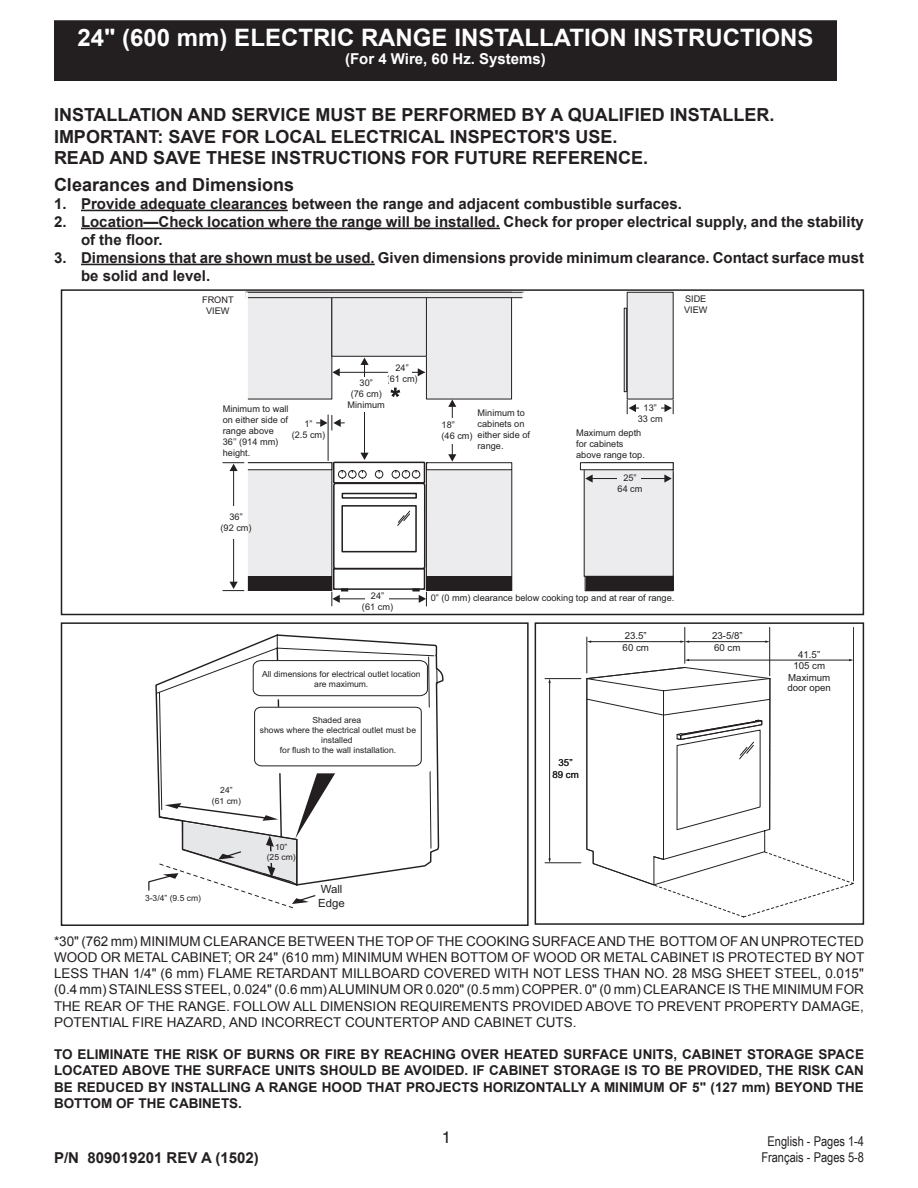
<style>
.page{position:relative;width:918px;height:1188px;background:#fff}
.page>*{position:absolute;margin:0;border:0;box-sizing:border-box;transform-origin:0 0}
.t1{font:700 24px "Arial";color:#fff}
.Instruction_Head_Hum{font:700 18px "Arial";color:#231f20}
.t2{font:16.5px "Helvetica";color:#231f20}
.Normal_Body_indent{font:700 15px/18px "Arial";color:#231f20}
.t3{font:700 15px "Arial";color:#fff}
.Normal_Body_no_parag{font:700 15px "Arial";color:#231f20}
.Normal_Body_no_parag-2{font:13.5px/16.2px "Arial";color:#231f20;text-align:justify}
.Normal_Body_no_parag-3{font:700 13.5px/16.2px "Arial";color:#231f20;text-align:justify}
.LNormal_Body_no_para{font:13.5px "Arial Narrow";color:#231f20}
.t4{font:11.25px/13.5px "Arial";color:#231f20}
.t5{font:9.75px/11.6px "Arial";color:#231f20;text-align:center}
.t6{font:9.15px/10.9px "Arial";color:#231f20;text-align:center}
.t7{font:8.4px/10.2px "Arial";color:#231f20;text-align:center}
</style>
<div class="page">
<div style="left:55px;top:21px;width:781px;height:59px;background:#231f20"></div>
<div style="left:54px;top:20px;width:783px;height:61px;border:2px solid #231f20"></div>
<hr style="left:81px;top:210px;width:207px;height:1px;background:#231f20">
<hr style="left:81px;top:228px;width:419px;height:1px;background:#231f20">
<hr style="left:81px;top:264px;width:294px;height:1px;background:#231f20">
<hr style="left:590px;top:641px;width:91px;height:1px;background:#231f20">
<hr style="left:688px;top:641px;width:78px;height:1px;background:#231f20">
<svg style="left:680px;top:640px;width:9px;height:3px"></svg>
<hr style="left:688px;top:660px;width:162px;height:1px;background:#231f20">
<hr style="left:685px;top:627px;width:1px;height:36px;background:#231f20">
<hr style="left:769px;top:627px;width:1px;height:49px;background:#231f20">
<hr style="left:587px;top:637px;width:1px;height:36px;background:#231f20">
<hr style="left:545px;top:678px;width:36px;height:1px;background:#231f20">
<hr style="left:545px;top:863px;width:36px;height:1px;background:#231f20">
<svg style="left:548px;top:667px;width:306px;height:250px"></svg>
<hr style="left:853px;top:627px;width:1px;height:254px;background:#231f20">
<svg style="left:273px;top:634px;width:171px;height:218px"></svg>
<svg style="left:247px;top:636px;width:190px;height:212px"></svg>
<svg style="left:148px;top:647px;width:285px;height:262px"></svg>
<hr style="left:339px;top:372px;width:86px;height:1px;background:#231f20">
<svg style="left:332px;top:368px;width:8px;height:8px"></svg>
<svg style="left:418px;top:368px;width:7px;height:8px"></svg>
<hr style="left:635px;top:408px;width:30px;height:1px;background:#231f20">
<hr style="left:452px;top:406px;width:1px;height:49px;background:#231f20">
<svg style="left:448px;top:454px;width:8px;height:8px"></svg>
<svg style="left:448px;top:399px;width:8px;height:8px"></svg>
<div style="left:246px;top:462px;width:86px;height:129px;background:#ececee;border:1px solid #231f20"></div>
<div style="left:426px;top:462px;width:86px;height:129px;background:#ececee;border:1px solid #231f20"></div>
<div style="left:584px;top:462px;width:89px;height:115px;background:#ececee;border:1px solid #231f20"></div>
<div style="left:246px;top:576px;width:86px;height:15px;background:#231f20"></div>
<div style="left:426px;top:576px;width:86px;height:15px;background:#231f20"></div>
<div style="left:586px;top:576px;width:87px;height:15px;background:#231f20"></div>
<div style="left:246px;top:292px;width:86px;height:107px;background:#ececee"></div>
<div style="left:426px;top:292px;width:86px;height:107px;background:#ececee;border:1px solid #231f20"></div>
<div style="left:627px;top:292px;width:46px;height:107px;background:#ececee;border:1px solid #231f20"></div>
<div style="left:332px;top:292px;width:107px;height:64px;background:#ececee"></div>
<div style="left:331px;top:292px;width:96px;height:65px;border:1px solid #231f20"></div>
<div style="left:246px;top:463px;width:86px;height:7px;background:#fff;border:1px solid #231f20"></div>
<div style="left:428px;top:463px;width:85px;height:7px;background:#fff"></div>
<div style="left:426px;top:462px;width:86px;height:8px;border:1px solid #231f20"></div>
<div style="left:580px;top:462px;width:93px;height:8px;background:#fff;border:1px solid #231f20"></div>
<svg style="left:248px;top:292px;width:274px;height:6px"></svg>
<div style="left:624px;top:308px;width:3px;height:84px;border:1px solid #231f20"></div>
<hr style="left:245px;top:292px;width:3px;height:299px;background:#fff">
<div style="left:640px;top:401px;width:21px;height:15px;background:#fff"></div>
<div style="left:441px;top:418px;width:22px;height:26px;background:#fff"></div>
<svg style="left:664px;top:400px;width:10px;height:14px"></svg>
<svg style="left:627px;top:400px;width:9px;height:14px"></svg>
<hr style="left:328px;top:415px;width:1px;height:46px;background:#231f20">
<svg style="left:317px;top:415px;width:27px;height:15px"></svg>
<hr style="left:233px;top:470px;width:1px;height:112px;background:#231f20">
<svg style="left:223px;top:582px;width:21px;height:9px"></svg>
<svg style="left:223px;top:462px;width:21px;height:9px"></svg>
<div style="left:223px;top:506px;width:22px;height:32px;background:#fff"></div>
<hr style="left:592px;top:478px;width:73px;height:1px;background:#231f20">
<svg style="left:585px;top:474px;width:8px;height:9px"></svg>
<svg style="left:664px;top:474px;width:8px;height:9px"></svg>
<div style="left:617px;top:471px;width:24px;height:15px;background:#ececee"></div>
<hr style="left:364px;top:364px;width:1px;height:89px;background:#231f20">
<svg style="left:360px;top:453px;width:9px;height:7px"></svg>
<svg style="left:360px;top:358px;width:9px;height:7px"></svg>
<div style="left:388px;top:364px;width:24px;height:18px;background:#fff"></div>
<svg style="left:391px;top:388px;width:9px;height:9px"></svg>
<div style="left:345px;top:377px;width:42px;height:34px;background:#fff"></div>
<div style="left:333px;top:483px;width:93px;height:86px;border:2px solid #231f20;border-radius:2px"></div>
<div style="left:333px;top:462px;width:92px;height:22px;border:2px solid #231f20"></div>
<svg style="left:338px;top:470px;width:83px;height:9px"></svg>
<svg style="left:332px;top:492px;width:95px;height:114px"></svg>
<div style="left:61px;top:622px;width:468px;height:304px;border:2px solid #231f20"></div>
<div style="left:535px;top:622px;width:329px;height:303px;border:2px solid #231f20"></div>
<div style="left:61px;top:289px;width:803px;height:326px;border:2px solid #231f20"></div>
<h1 class="t1" style="left:78px;top:22px;width:737px">24" (600 mm) ELECTRIC RANGE INSTALLATION INSTRUCTIONS</h1>
<p class="t3" style="left:345px;top:49px;width:202px">(For 4 Wire, 60 Hz. Systems)</p>
<p class="Instruction_Head_Hum" style="left:54px;top:103px;width:722px">INSTALLATION AND SERVICE MUST BE PERFORMED BY A QUALIFIED INSTALLER.</p>
<p class="Instruction_Head_Hum" style="left:54px;top:124px;width:565px">IMPORTANT: SAVE FOR LOCAL ELECTRICAL INSPECTOR'S USE.</p>
<p class="Instruction_Head_Hum" style="left:54px;top:146px;width:596px">READ AND SAVE THESE INSTRUCTIONS FOR FUTURE REFERENCE.</p>
<p class="Instruction_Head_Hum" style="left:54px;top:173px;width:242px">Clearances and Dimensions</p>
<p class="Normal_Body_indent" style="left:54px;top:195px;width:630px">1. Provide adequate clearances between the range and adjacent combustible surfaces.</p>
<p class="Normal_Body_indent" style="left:81px;top:213px;width:785px;text-indent:-27px">2. Location—Check location where the range will be installed. Check for proper electrical supply, and the stability of the floor.</p>
<p class="Normal_Body_indent" style="left:81px;top:249px;width:785px;text-indent:-27px">3. Dimensions that are shown must be used. Given dimensions provide minimum clearance. Contact surface must be solid and level.</p>
<p class="t6" style="left:202px;top:295px;width:33px">FRONT<br>VIEW</p>
<p class="t6" style="left:223px;top:403px;width:67px;text-align:left">Minimum to wall on either side of range above<br>36’’ (914 mm) height.</p>
<p class="t6" style="left:292px;top:418px;width:35px">1”<br>(2.5 cm)</p>
<p class="t6" style="left:221px;top:511px;width:33px">36”<br>(92 cm)</p>
<p class="t6" style="left:387px;top:363px;width:33px">24”<br>(61 cm)</p>
<p class="t6" style="left:348px;top:377px;width:39px">30”<br>(76 cm)<br>Minimum</p>
<p class="t6" style="left:684px;top:293px;width:25px;text-align:left">SIDE<br>VIEW</p>
<p class="t6" style="left:442px;top:419px;width:33px;text-align:left">18”<br>(46 cm)</p>
<p class="t6" style="left:478px;top:407px;width:54px;text-align:left">Minimum to cabinets on either side of range.</p>
<p class="t6" style="left:638px;top:403px;width:26px">13”<br>33 cm</p>
<p class="t6" style="left:576px;top:427px;width:70px;text-align:left">Maximum depth for cabinets above range top.</p>
<p class="t6" style="left:618px;top:473px;width:26px">25”<br>64 cm</p>
<p class="t6" style="left:371px;top:590px;width:15px">24”</p>
<p class="t6" style="left:431px;top:592px;width:245px">0” (0 mm) clearance below cooking top and at rear of range.</p>
<p class="t6" style="left:362px;top:601px;width:33px">(61 cm)</p>
<p class="t5" style="left:623px;top:630px;width:28px;text-align:left">23.5”<br>60 cm</p>
<p class="t5" style="left:712px;top:630px;width:32px;text-align:left">23-5/8”<br>60 cm</p>
<p class="t7" style="left:212px;top:785px;width:30px">24”<br>(61 cm)</p>
<p class="t7" style="left:145px;top:893px;width:57px">3-3/4” (9.5 cm)</p>
<p class="t7" style="left:262px;top:669px;width:160px">All dimensions for electrical outlet location are maximum.</p>
<p class="t7" style="left:260px;top:715px;width:158px">Shaded area<br>shows where the electrical outlet must be installed<br>for flush to the wall installation.</p>
<p class="t7" style="left:267px;top:842px;width:30px">10”<br>(25 cm)</p>
<p class="t4" style="left:318px;top:882px;width:28px">Wall<br>Edge</p>
<p class="t5" style="left:552px;top:757px;width:28px">35”<br>89 cm</p>
<p class="t5" style="left:788px;top:648px;width:43px">41.5”<br>105 cm<br>Maximum</p>
<p class="t5" style="left:787px;top:682px;width:45px">door open</p>
<p class="Normal_Body_no_parag-2" style="left:54px;top:933px;width:812px">*30" (762 mm) MINIMUM CLEARANCE BETWEEN THE TOP OF THE COOKING SURFACE AND THE BOTTOM OF AN UNPROTECTED WOOD OR METAL CABINET; OR 24" (610 mm) MINIMUM WHEN BOTTOM OF WOOD OR METAL CABINET IS PROTECTED BY NOT LESS THAN 1/4" (6 mm) FLAME RETARDANT MILLBOARD COVERED WITH NOT LESS THAN NO. 28 MSG SHEET STEEL, 0.015" (0.4 mm) STAINLESS STEEL, 0.024" (0.6 mm) ALUMINUM OR 0.020" (0.5 mm) COPPER. 0" (0 mm) CLEARANCE IS THE MINIMUM FOR THE REAR OF THE RANGE. FOLLOW ALL DIMENSION REQUIREMENTS PROVIDED ABOVE TO PREVENT PROPERTY DAMAGE, POTENTIAL FIRE HAZARD, AND INCORRECT COUNTERTOP AND CABINET CUTS.</p>
<p class="Normal_Body_no_parag-3" style="left:54px;top:1047px;width:812px">TO ELIMINATE THE RISK OF BURNS OR FIRE BY REACHING OVER HEATED SURFACE UNITS, CABINET STORAGE SPACE LOCATED ABOVE THE SURFACE UNITS SHOULD BE AVOIDED. IF CABINET STORAGE IS TO BE PROVIDED, THE RISK CAN BE REDUCED BY INSTALLING A RANGE HOOD THAT PROJECTS HORIZONTALLY A MINIMUM OF 5" (127 mm) BEYOND THE BOTTOM OF THE CABINETS.</p>
<p class="LNormal_Body_no_para" style="left:768px;top:1131px;width:98px">English - Pages 1-4</p>
<p class="LNormal_Body_no_para" style="left:761px;top:1148px;width:104px">Français - Pages 5-8</p>
<p class="t2" style="left:442px;top:1128px;width:11px">1</p>
<p class="Normal_Body_no_parag" style="left:54px;top:1148px;width:206px">P/N 809019201 REV A (1502)</p>
</div>
